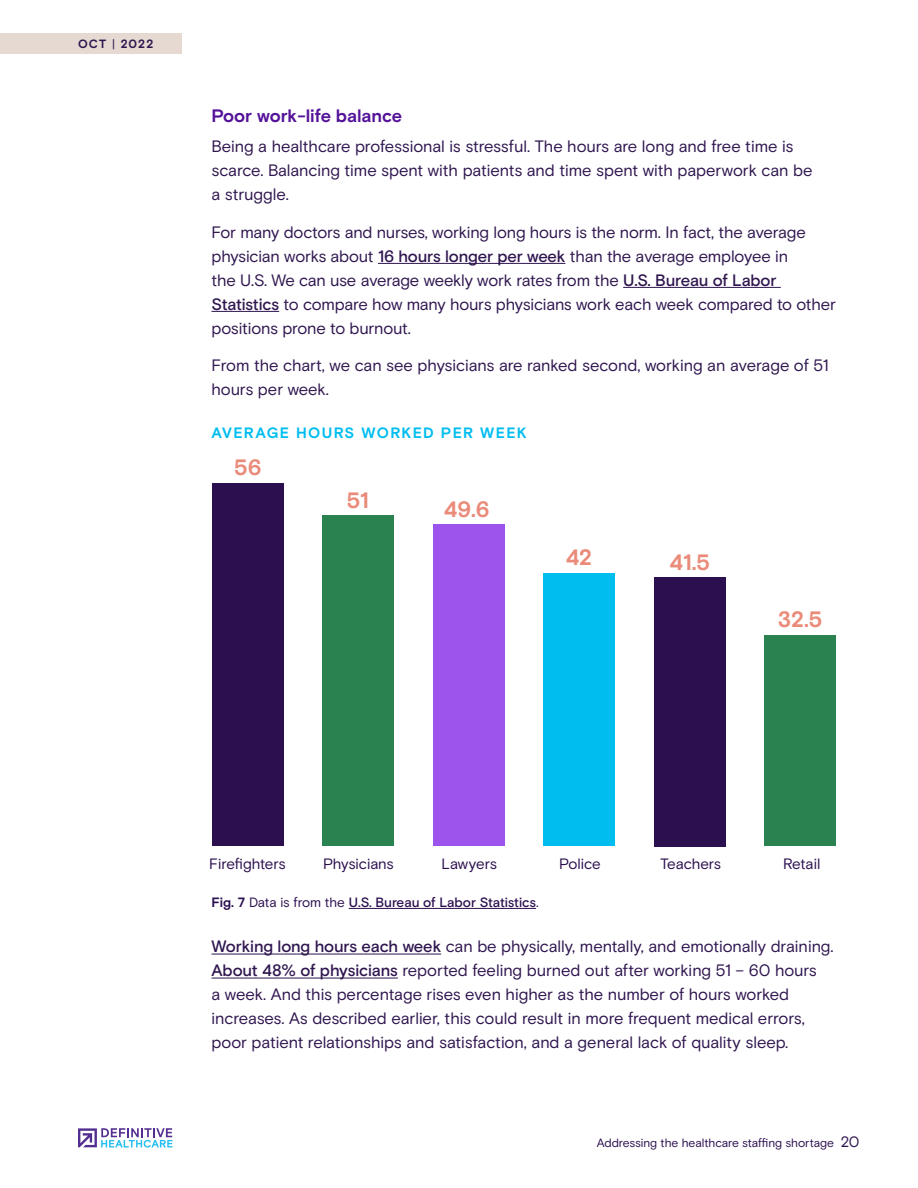
<style>
.page{position:relative;width:918px;height:1188px;background:#fff}
.page>*{position:absolute;margin:0;border:0;box-sizing:border-box;transform-origin:0 0}
.t1{font:700 22.2px "Basis Grotesque";color:#ea8b7a}
.blu_sub_12_16{font:700 18px "Basis Grotesque";letter-spacing:-.005em;color:#541299}
.Body_copy_11_16{font:16.5px/24px "Basis Grotesque";letter-spacing:-.005em;color:#2f164f}
.t2{font:15px "Basis Grotesque";letter-spacing:-.01em;color:#2b0f4f}
.Alternate_Subhead_10{font:700 15px "Basis Grotesque";letter-spacing:.085em;color:#00bdf0}
.Body_copy_11_16-2{font:500 13.5px "Basis Grotesque";letter-spacing:-.005em;color:#2b0f4f}
.t3{font:12px "Basis Grotesque";letter-spacing:-.005em;color:#2b0f4f}
.t4{font:700 12px "Basis Grotesque";letter-spacing:.09em;color:#2f164f}
.s1{font-weight:400}
.s2{font-weight:500}
.s3{font-weight:700}
.s4{font-size:15px;color:#2f164f}
</style>
<div class="page">
<div style="left:0;top:34px;width:182px;height:20px;background:#e5d9d1"></div>
<svg style="left:78px;top:1128px;width:94px;height:20px"></svg>
<div style="left:764px;top:635px;width:72px;height:211px;background:#29824f"></div>
<div style="left:654px;top:577px;width:72px;height:269px;background:#2b0f4f"></div>
<div style="left:543px;top:574px;width:72px;height:272px;background:#00bdf0"></div>
<div style="left:433px;top:525px;width:72px;height:321px;background:#9c54ed"></div>
<div style="left:323px;top:516px;width:71px;height:330px;background:#29824f"></div>
<div style="left:212px;top:483px;width:72px;height:363px;background:#2b0f4f"></div>
<hr style="left:349px;top:908px;width:187px;height:1px;background:#2b0f4f">
<hr style="left:378px;top:263px;width:187px;height:1px;background:#2f164f">
<hr style="left:623px;top:287px;width:158px;height:1px;background:#2f164f">
<hr style="left:212px;top:311px;width:67px;height:1px;background:#2f164f">
<hr style="left:212px;top:954px;width:229px;height:1px;background:#2f164f">
<hr style="left:212px;top:978px;width:186px;height:1px;background:#2f164f">
<p class="t4" style="left:78px;top:37px;width:77px">OCT <span class="s1">|</span> 2022</p>
<p class="blu_sub_12_16" style="left:212px;top:105px;width:192px">Poor work-life balance</p>
<p class="Body_copy_11_16" style="left:212px;top:135px;width:603px">Being a healthcare professional is stressful. The hours are long and free time is scarce. Balancing time spent with patients and time spent with paperwork can be a struggle.</p>
<p class="Body_copy_11_16" style="left:212px;top:220px;width:626px">For many doctors and nurses, working long hours is the norm. In fact, the average physician works about <span class="s2">16 hours longer per week</span> than the average employee in<br>the U.S. We can use average weekly work rates from the <span class="s2">U.S. Bureau of Labor Statistics</span> to compare how many hours physicians work each week compared to other positions prone to burnout.</p>
<p class="Body_copy_11_16" style="left:212px;top:354px;width:619px">From the chart, we can see physicians are ranked second, working an average of 51 hours per week.</p>
<p class="Alternate_Subhead_10" style="left:212px;top:424px;width:317px">AVERAGE HOURS WORKED PER WEEK</p>
<p class="t1" style="left:234px;top:454px;width:29px">56</p>
<p class="t1" style="left:347px;top:487px;width:24px">51</p>
<p class="t1" style="left:444px;top:496px;width:47px">49.6</p>
<p class="t1" style="left:566px;top:544px;width:28px">42</p>
<p class="t1" style="left:669px;top:549px;width:42px">41.5</p>
<p class="t1" style="left:778px;top:607px;width:46px">32.5</p>
<p class="t2" style="left:209px;top:855px;width:78px">Firefighters</p>
<p class="t2" style="left:323px;top:855px;width:72px">Physicians</p>
<p class="t2" style="left:441px;top:855px;width:57px">Lawyers</p>
<p class="t2" style="left:559px;top:855px;width:43px">Police</p>
<p class="t2" style="left:661px;top:855px;width:62px">Teachers</p>
<p class="t2" style="left:783px;top:855px;width:39px">Retail</p>
<p class="Body_copy_11_16-2" style="left:212px;top:894px;width:329px"><span class="s3">Fig. 7</span> <span class="s1">Data is from the</span> U.S. Bureau of Labor Statistics<span class="s1">.</span></p>
<p class="Body_copy_11_16" style="left:212px;top:935px;width:624px"><span class="s2">Working long hours each week</span> can be physically, mentally, and emotionally draining.<br><span class="s2">About 48% of physicians</span> reported feeling burned out after working 51 – 60 hours<br>a week. And this percentage rises even higher as the number of hours worked increases. As described earlier, this could result in more frequent medical errors, poor patient relationships and satisfaction, and a general lack of quality sleep.</p>
<p class="t3" style="left:597px;top:1135px;width:264px">Addressing the healthcare staffing shortage <span class="s4">20</span></p>
</div>
